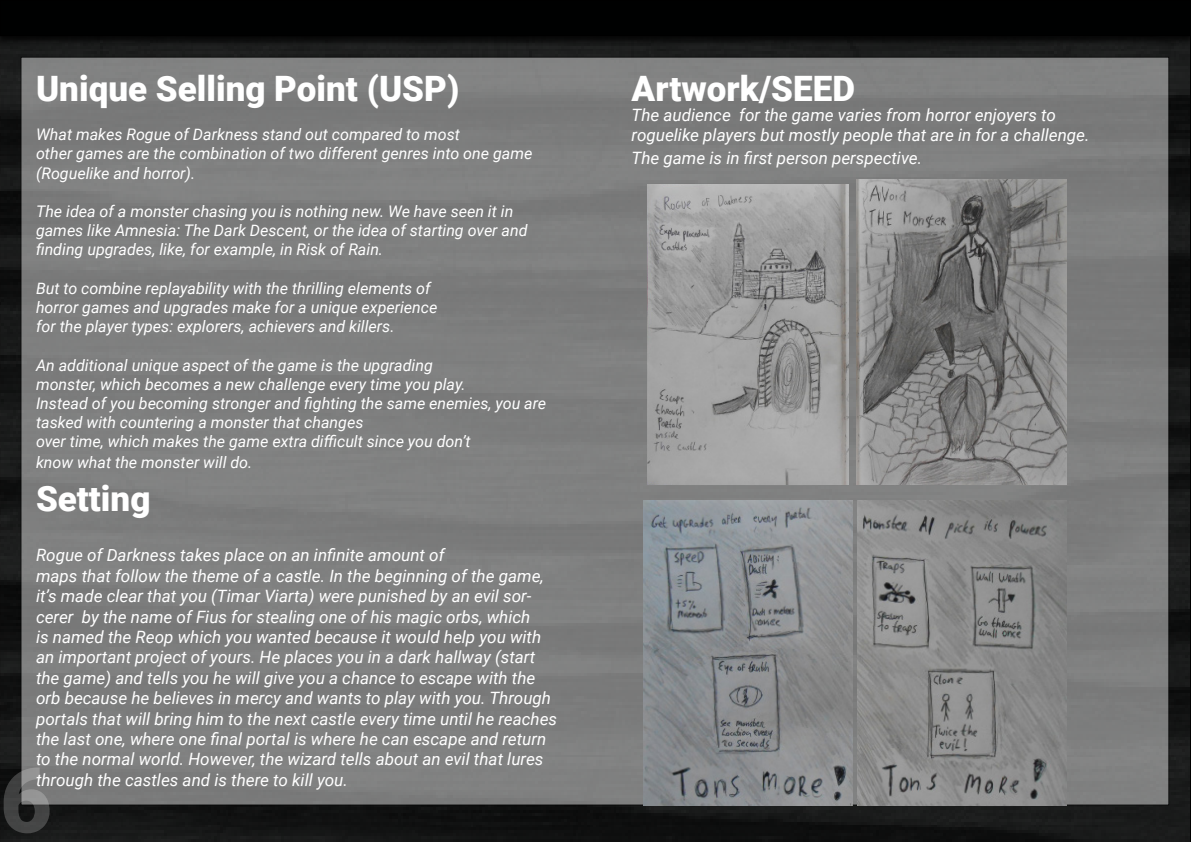
<style>
.page{position:relative;width:1191px;height:842px;background:#fff}
.page>*{position:absolute;margin:0;border:0;box-sizing:border-box;transform-origin:0 0}
.t1{font:900 90px "Roboto";color:#fff}
.t2{font:900 35px "Roboto";color:#fff}
.t3{font:italic 17px/20.4px "Roboto";color:#fff}
.t4{font:italic 16px/19.2px "Roboto";color:#fff}
</style>
<div class="page">
<img style="left:0;top:47px;width:1189px;height:795px">
<div style="left:21px;top:57px;width:1147px;height:748px;background:#7e7f7f"></div>
<div style="left:0;top:0;width:1191px;height:47px;background:#000;opacity:.75"></div>
<div style="left:0;top:1px;width:1190px;height:35px;background:#000101"></div>
<div style="left:0;top:0;width:1191px;height:36px;border:1px solid #000"></div>
<img style="left:647px;top:184px;width:201px;height:301px">
<img style="left:643px;top:500px;width:209px;height:306px">
<img style="left:857px;top:180px;width:209px;height:305px">
<img style="left:857px;top:500px;width:209px;height:306px">
<h2 class="t2" style="left:36px;top:64px;width:425px">Unique Selling Point (USP)</h2>
<p class="t4" style="left:36px;top:124px;width:498px">What makes Rogue of Darkness stand out compared to most<br>other games are the combination of two different genres into one game (Roguelike and horror).</p>
<p class="t4" style="left:36px;top:201px;width:493px">The idea of a monster chasing you is nothing new. We have seen it in games like Amnesia: The Dark Descent, or the idea of starting over and finding upgrades, like, for example, in Risk of Rain.</p>
<p class="t4" style="left:36px;top:278px;width:403px">But to combine replayability with the thrilling elements of horror games and upgrades make for a unique experience for the player types: explorers, achievers and killers.</p>
<p class="t4" style="left:36px;top:355px;width:512px">An additional unique aspect of the game is the upgrading<br>monster, which becomes a new challenge every time you play.<br>Instead of you becoming stronger and fighting the same enemies, you are tasked with countering a monster that changes<br>over time, which makes the game extra difficult since you don’t<br>know what the monster will do.</p>
<h2 class="t2" style="left:36px;top:474px;width:116px">Setting</h2>
<p class="t3" style="left:36px;top:544px;width:522px">Rogue of Darkness takes place on an infinite amount of<br>maps that follow the theme of a castle. In the beginning of the game, it’s made clear that you (Timar Viarta) were punished by an evil sor&shy;cerer by the name of Fius for stealing one of his magic orbs, which<br>is named the Reop which you wanted because it would help you with an important project of yours. He places you in a dark hallway (start the game) and tells you he will give you a chance to escape with the orb because he believes in mercy and wants to play with you. Through portals that will bring him to the next castle every time until he reaches the last one, where one final portal is where he can escape and return to the normal world. However, the wizard tells about an evil that lures through the castles and is there to kill you.</p>
<h1 class="t1" style="left:0;top:737px;width:54px">6</h1>
<h2 class="t2" style="left:631px;top:64px;width:225px">Artwork/SEED</h2>
<p class="t3" style="left:631px;top:104px;width:459px">The audience for the game varies from horror enjoyers to roguelike players but mostly people that are in for a challenge.</p>
<p class="t3" style="left:631px;top:147px;width:292px">The game is in first person perspective.</p>
</div>
